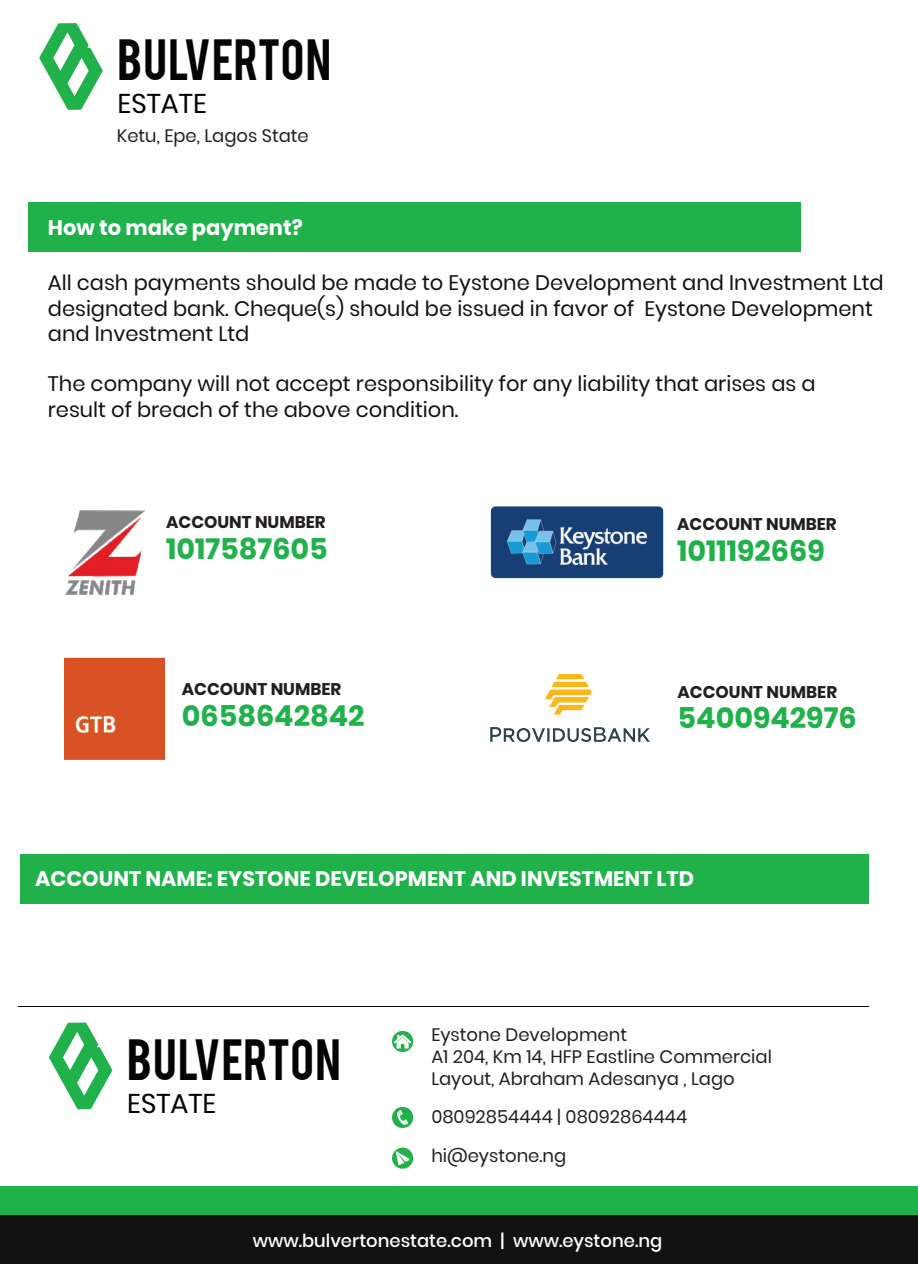
<style>
.page{position:relative;width:918px;height:1264px;background:#fff}
.page>*{position:absolute;margin:0;border:0;box-sizing:border-box;transform-origin:0 0}
.t1{font:45.6px "Bebas";letter-spacing:.01em;color:#040503}
.t2{font:700 28.95px "Poppins";color:#21b14b}
.t3{font:27.15px "Poppins";color:#040503}
.t4{font:21px/25.2px "Poppins";color:#131212}
.t5{font:700 21px "Poppins";color:#fff}
.t6{font:18px/21.6px "Poppins";color:#231f20}
.t7{font:500 18px "Poppins";color:#fff}
.t8{font:700 16.95px "Poppins";color:#231f20}
</style>
<div class="page">
<div style="left:28px;top:202px;width:773px;height:50px;background:#21b14b"></div>
<svg style="left:39px;top:23px;width:64px;height:87px"></svg>
<div style="left:21px;top:854px;width:848px;height:49px;background:#21b14b"></div>
<img style="left:64px;top:510px;width:81px;height:85px">
<div style="left:0;top:1203px;width:918px;height:60px;background:#131212"></div>
<div style="left:0;top:1185px;width:918px;height:29px;background:#21b14b"></div>
<hr style="left:18px;top:1006px;width:851px;height:1px;background:#040503">
<svg style="left:49px;top:1022px;width:63px;height:87px"></svg>
<img style="left:490px;top:506px;width:174px;height:73px">
<div style="left:64px;top:657px;width:101px;height:103px;background:#d85226"></div>
<img style="left:490px;top:674px;width:160px;height:68px">
<svg style="left:392px;top:1106px;width:21px;height:22px"></svg>
<svg style="left:392px;top:1030px;width:21px;height:22px"></svg>
<svg style="left:392px;top:1147px;width:21px;height:21px"></svg>
<h1 class="t1" style="left:118px;top:27px;width:215px">BULVERTON</h1>
<p class="t3" style="left:118px;top:88px;width:91px">ESTATE</p>
<p class="t6" style="left:117px;top:125px;width:194px">Ketu, Epe, Lagos State</p>
<p class="t5" style="left:48px;top:215px;width:256px">How to make payment?</p>
<p class="t4" style="left:48px;top:270px;width:837px">All cash payments should be made to Eystone Development and Investment Ltd designated bank. Cheque(s) should be issued in favor of Eystone Development and Investment Ltd</p>
<p class="t4" style="left:48px;top:371px;width:769px">The company will not accept responsibility for any liability that arises as a result of breach of the above condition.</p>
<p class="t8" style="left:166px;top:512px;width:161px">ACCOUNT NUMBER</p>
<h2 class="t2" style="left:166px;top:531px;width:163px">1017587605</h2>
<p class="t8" style="left:182px;top:679px;width:161px">ACCOUNT NUMBER</p>
<h2 class="t2" style="left:182px;top:698px;width:184px">0658642842</h2>
<p class="t8" style="left:677px;top:514px;width:161px">ACCOUNT NUMBER</p>
<h2 class="t2" style="left:677px;top:534px;width:149px">1011192669</h2>
<p class="t8" style="left:678px;top:682px;width:161px">ACCOUNT NUMBER</p>
<h2 class="t2" style="left:678px;top:701px;width:181px">5400942976</h2>
<p class="t5" style="left:35px;top:866px;width:661px">ACCOUNT NAME: EYSTONE DEVELOPMENT AND INVESTMENT LTD</p>
<h1 class="t1" style="left:127px;top:1026px;width:215px">BULVERTON</h1>
<p class="t3" style="left:127px;top:1087px;width:91px">ESTATE</p>
<p class="t6" style="left:431px;top:1024px;width:342px">Eystone Development<br>A1 204, Km 14, HFP Eastline Commercial<br>Layout, Abraham Adesanya , Lago</p>
<p class="t6" style="left:431px;top:1097px;width:257px;line-height:38.7px">08092854444 | 08092864444 hi@eystone.ng</p>
<p class="t7" style="left:253px;top:1230px;width:411px">www.bulvertonestate.com | www.eystone.ng</p>
</div>
